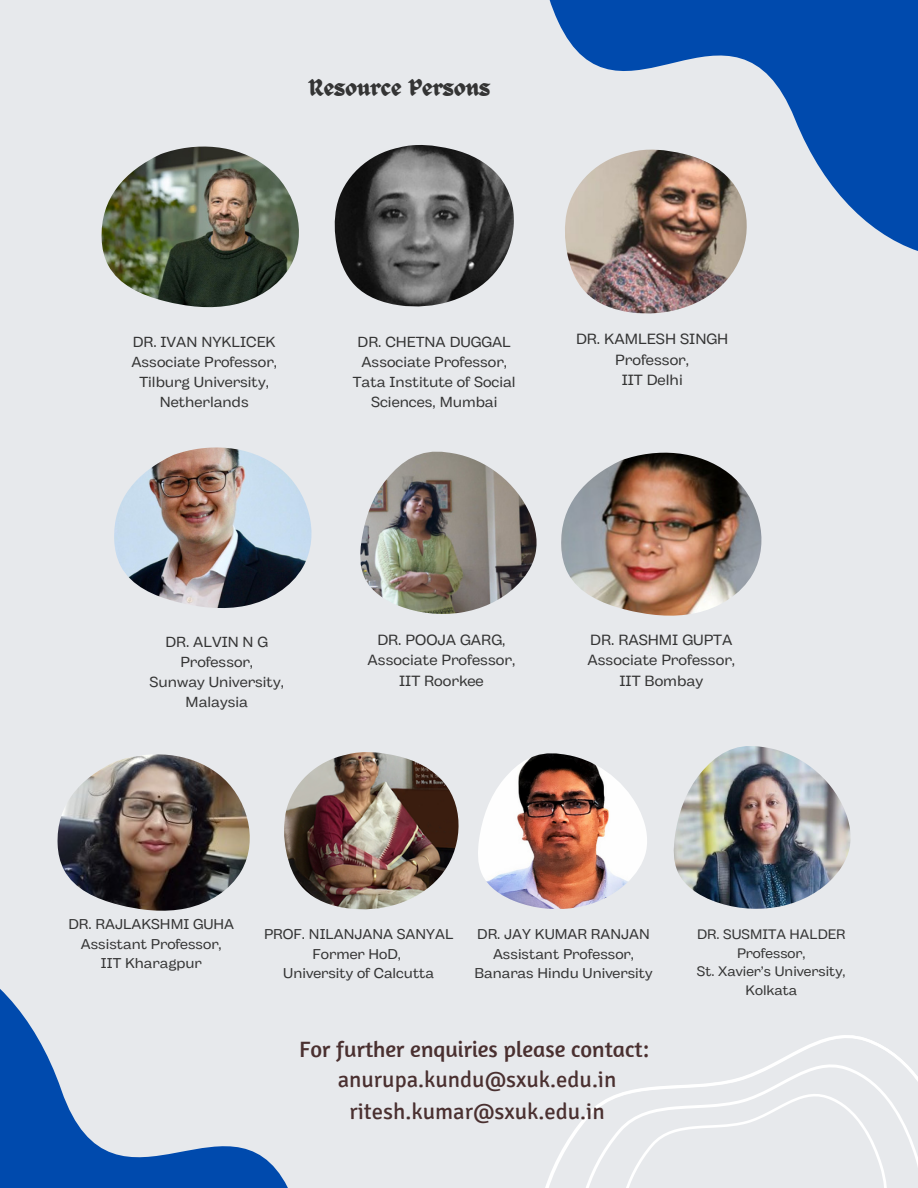
<style>
.page{position:relative;width:918px;height:1188px;background:#e7e9ec}
.page>*{position:absolute;margin:0;border:0;box-sizing:border-box;transform-origin:0 0}
.t1{font:23.4px "ED Celandine";color:#343434}
.t2{font:22.65px/30.9px "Signika";color:#4a3030;text-align:center}
.t3{font:14.7px/20.2px "Body Grotesque Fit";color:#343434;text-align:center}
.t4{font:14.55px/20px "Body Grotesque Fit";color:#343434;text-align:center}
.t5{font:14.1px/19.5px "Body Grotesque Fit";color:#343434;text-align:center}
.t6{font:13.65px/18.9px "Body Grotesque Fit";color:#343434;text-align:center}
.s1{font-family:"Amaranth"}
</style>
<div class="page">
<svg style="left:0;top:838px;width:370px;height:350px"></svg>
<img style="left:561px;top:453px;width:200px;height:163px">
<img style="left:284px;top:752px;width:174px;height:157px">
<img style="left:478px;top:753px;width:169px;height:156px">
<svg style="left:419px;top:0;width:499px;height:307px"></svg>
<svg style="left:545px;top:1108px;width:49px;height:80px"></svg>
<svg style="left:594px;top:1035px;width:324px;height:153px"></svg>
<img style="left:565px;top:150px;width:182px;height:164px">
<img style="left:360px;top:451px;width:177px;height:163px">
<img style="left:58px;top:754px;width:192px;height:157px">
<img style="left:674px;top:746px;width:177px;height:163px">
<img style="left:102px;top:147px;width:197px;height:160px">
<img style="left:114px;top:447px;width:197px;height:161px">
<img style="left:335px;top:145px;width:179px;height:161px">
<p class="t1" style="left:309px;top:75px;width:183px">Resource Persons</p>
<p class="t4" style="left:131px;top:333px;width:147px">DR. IVAN NYKLICEK<br>Associate Professor,<br>Tilburg University,<br>Netherlands</p>
<p class="t4" style="left:353px;top:333px;width:164px">DR. CHETNA DUGGAL<br>Associate Professor,<br>Tata Institute of Social<br>Sciences, Mumbai</p>
<p class="t3" style="left:576px;top:330px;width:154px">DR. KAMLESH SINGH<br>Professor,<br>IIT Delhi</p>
<p class="t4" style="left:150px;top:633px;width:136px">DR. ALVIN N G<br>Professor,<br>Sunway University,<br>Malaysia</p>
<p class="t3" style="left:368px;top:631px;width:149px">DR. POOJA GARG,<br>Associate Professor,<br>IIT Roorkee</p>
<p class="t3" style="left:587px;top:631px;width:149px">DR. RASHMI GUPTA<br>Associate Professor,<br>IIT Bombay</p>
<p class="t5" style="left:68px;top:916px;width:167px">DR. RAJLAKSHMI GUHA<br>Assistant Professor,<br>IIT Kharagpur</p>
<p class="t6" style="left:697px;top:926px;width:150px">DR. SUSMITA HALDER<br>Professor,<br>St. Xavier’s University,<br>Kolkata</p>
<p class="t5" style="left:264px;top:926px;width:191px">PROF. NILANJANA SANYAL<br>Former HoD,<br>University of Calcutta</p>
<p class="t5" style="left:474px;top:926px;width:180px">DR. JAY KUMAR RANJAN<br>Assistant Professor,<br>Banaras Hindu University</p>
<p class="t2" style="left:299px;top:1034px;width:351px"><span class="s1">For further enquiries please contact: </span>anurupa.kundu@sxuk.edu.in ritesh.kumar@sxuk.edu.in</p>
</div>
